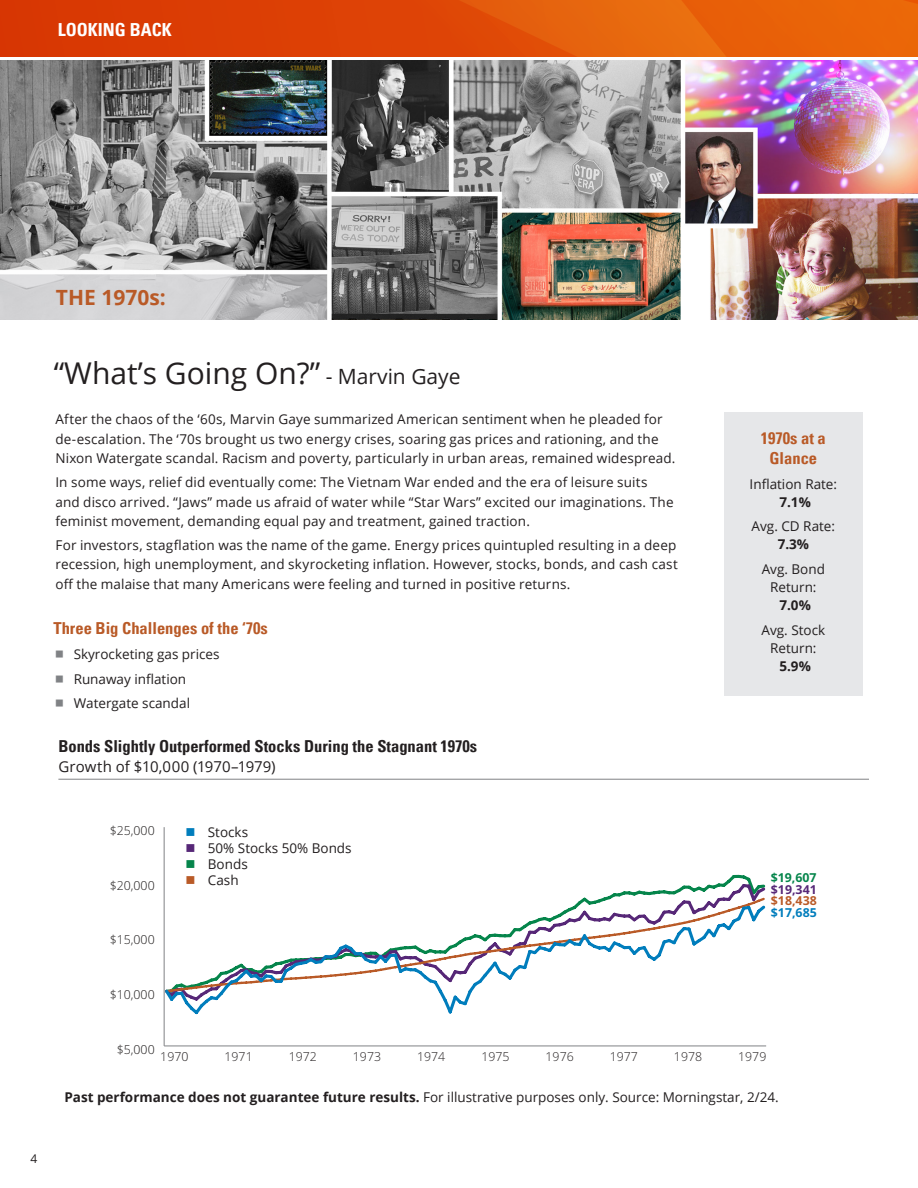
<style>
.page{position:relative;width:918px;height:1188px;background:#fff}
.page>*{position:absolute;margin:0;border:0;box-sizing:border-box;transform-origin:0 0}
.t1{font:30px "Open Sans";color:#231f20}
.h2_Date{font:700 21px "Open Sans";color:#b95a27}
.t2{font:700 condensed 18px "Univers LT Pro";color:#fff}
.t3{font:700 condensed 16.5px "Univers LT Pro";color:#231f20}
.t4{font:700 condensed 16.5px/19.8px "Univers LT Pro";color:#b95a27;text-align:center}
.t5{font:15px "Open Sans";color:#231f20}
.Body_copy{font:13.5px/19.5px "Open Sans";letter-spacing:.01em;color:#231f20;text-align:center}
.t6{font:300 12.3px "Open Sans";color:#231f20}
.t7{font:300 12.3px "Open Sans";color:#211e1e}
.t8{font:700 12.3px/11.4px "Open Sans";color:#05854b;text-align:justify}
.t9{font:12px "Open Sans";color:#231f20}
.s1{font-size:21px}
.s2{font-weight:700}
.s3{color:#007dbc}
.s4{color:#562777}
.s5{color:#05854b}
.s6{color:#b95a27}
</style>
<div class="page">
<img style="left:0;top:60px;width:918px;height:259px">
<hr style="left:164px;top:1046px;width:602px;height:1px;background:#808285">
<hr style="left:164px;top:827px;width:1px;height:219px;background:#808285">
<svg style="left:163px;top:881px;width:603px;height:22px"></svg>
<svg style="left:164px;top:896px;width:602px;height:7px"></svg>
<svg style="left:163px;top:903px;width:603px;height:114px"></svg>
<hr style="left:58px;top:779px;width:811px;height:1px;background:#808285">
<div style="left:724px;top:412px;width:139px;height:284px;background:#e6e7e9"></div>
<svg style="left:0;top:0;width:918px;height:56px;background:#e14f07"></svg>
<p class="t2" style="left:58px;top:19px;width:116px">LOOKING BACK</p>
<h2 class="h2_Date" style="left:56px;top:282px;width:111px">THE 1970s:</h2>
<h3 class="t1" style="left:54px;top:353px;width:408px">“What’s Going On?” <span class="s1">- Marvin Gaye</span></h3>
<p class="Body_copy" style="left:55px;top:409px;width:622px;text-align:left">After the chaos of the ‘60s, Marvin Gaye summarized American sentiment when he pleaded for de-escalation. The ‘70s brought us two energy crises, soaring gas prices and rationing, and the<br>Nixon Watergate scandal. Racism and poverty, particularly in urban areas, remained widespread.</p>
<p class="Body_copy" style="left:55px;top:472px;width:620px;text-align:left">In some ways, relief did eventually come: The Vietnam War ended and the era of leisure suits and disco arrived. “Jaws” made us afraid of water while “Star Wars” excited our imaginations. The feminist movement, demanding equal pay and treatment, gained traction.</p>
<p class="Body_copy" style="left:55px;top:535px;width:624px;text-align:justify">For investors, stagflation was the name of the game. Energy prices quintupled resulting in a deep recession, high unemployment, and skyrocketing inflation. However, stocks, bonds, and cash cast off the malaise that many Americans were feeling and turned in positive returns.</p>
<p class="t4" style="left:53px;top:618px;width:216px">Three Big Challenges of the ‘70s</p>
<p class="Body_copy" style="left:74px;top:644px;width:147px">Skyrocketing gas prices</p>
<p class="Body_copy" style="left:74px;top:669px;width:114px">Runaway inflation</p>
<p class="Body_copy" style="left:74px;top:693px;width:118px">Watergate scandal</p>
<p class="t3" style="left:58px;top:736px;width:420px">Bonds Slightly Outperformed Stocks During the Stagnant 1970s</p>
<p class="t5" style="left:58px;top:756px;width:219px">Growth of $10,000 (1970–1979)</p>
<p class="t4" style="left:761px;top:428px;width:67px">1970s at a<br>Glance</p>
<p class="Body_copy" style="left:750px;top:474px;width:89px;line-height:18px">Inflation Rate:<br><span class="s2">7.1%</span></p>
<p class="Body_copy" style="left:752px;top:517px;width:85px;line-height:18px">Avg. CD Rate:<br><span class="s2">7.3%</span></p>
<p class="Body_copy" style="left:762px;top:560px;width:65px;line-height:18px">Avg. Bond<br>Return:<br><span class="s2">7.0%</span></p>
<p class="Body_copy" style="left:762px;top:621px;width:65px;line-height:18px">Avg. Stock<br>Return:<br><span class="s2">5.9%</span></p>
<p class="t9" style="left:31px;top:1151px;width:8px">4</p>
<p class="t7" style="left:110px;top:822px;width:46px">$25,000</p>
<p class="t7" style="left:110px;top:877px;width:46px">$20,000</p>
<p class="t7" style="left:110px;top:931px;width:46px">$15,000</p>
<p class="t7" style="left:110px;top:986px;width:46px">$10,000</p>
<p class="Body_copy" style="left:185px;top:822px;width:64px"><span class="s3">■</span> Stocks</p>
<p class="Body_copy" style="left:185px;top:838px;width:168px"><span class="s4">■</span> 50% Stocks 50% Bonds</p>
<p class="Body_copy" style="left:185px;top:854px;width:64px"><span class="s5">■</span> Bonds</p>
<p class="Body_copy" style="left:185px;top:870px;width:55px"><span class="s6">■</span> Cash</p>
<p class="t8" style="left:771px;top:872px;width:48px">$19,607 <span class="s4">$19,341 </span><span class="s6">$18,438 </span><span class="s3">$17,685</span></p>
<p class="t7" style="left:117px;top:1041px;width:39px">$5,000</p>
<p class="t6" style="left:160px;top:1048px;width:30px">1970</p>
<p class="t6" style="left:225px;top:1048px;width:30px">1971</p>
<p class="t6" style="left:289px;top:1048px;width:30px">1972</p>
<p class="t6" style="left:353px;top:1048px;width:30px">1973</p>
<p class="t6" style="left:417px;top:1048px;width:30px">1974</p>
<p class="t6" style="left:481px;top:1048px;width:30px">1975</p>
<p class="t6" style="left:546px;top:1048px;width:30px">1976</p>
<p class="t6" style="left:610px;top:1048px;width:30px">1977</p>
<p class="t6" style="left:674px;top:1048px;width:30px">1978</p>
<p class="t6" style="left:738px;top:1048px;width:30px">1979</p>
<p class="Body_copy" style="left:64px;top:1087px;width:716px"><span class="s2">Past performance does not guarantee future results.</span> For illustrative purposes only. Source: Morningstar, 2/24.</p>
</div>
